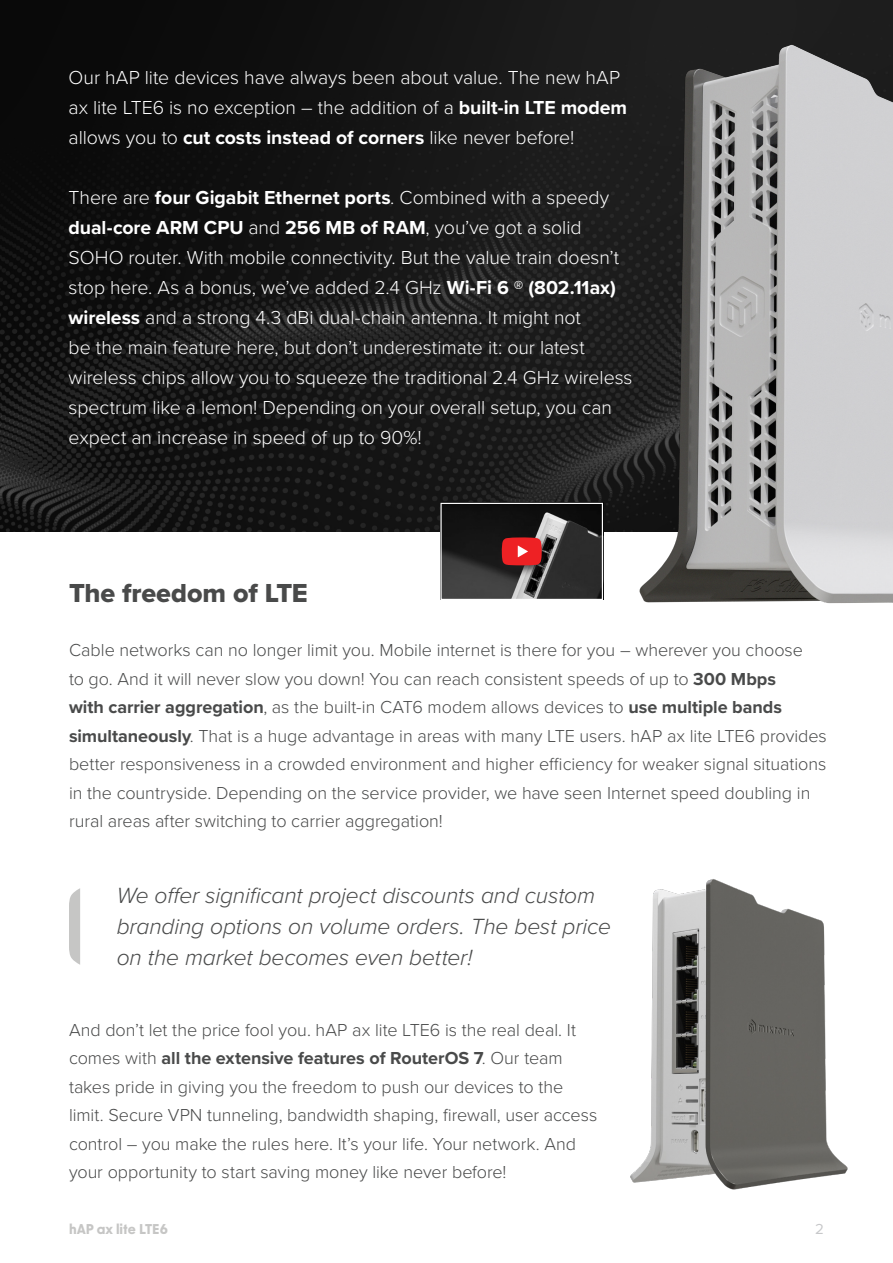
<style>
.page{position:relative;width:893px;height:1263px;background:#fff}
.page>*{position:absolute;margin:0;border:0;box-sizing:border-box;transform-origin:0 0}
.Teksts{font:27px "Proxima Nova Extrabld";letter-spacing:-.005em;color:#494a4a}
.Teksts-2{font:italic 300 22.8px/30.9px "Proxima Nova";letter-spacing:-.005em;color:#494a4a}
.Teksts-3{font:300 19.5px/30px "Proxima Nova";letter-spacing:-.005em;color:#fff}
.Teksts-4{font:300 18px/28.5px "Proxima Nova";letter-spacing:-.005em;color:#494a4a}
.t1{font:15px "Proxima Nova";color:#c7c8ca}
.t2{font:700 13.5px "New Order";color:#c6c6c5}
.s1{font-weight:700}
</style>
<div class="page">
<img style="left:0;top:0;width:893px;height:531px">
<svg style="left:69px;top:888px;width:11px;height:77px"></svg>
<svg style="left:440px;top:502px;width:164px;height:98px"></svg>
<img style="left:630px;top:879px;width:218px;height:311px">
<img style="left:629px;top:36px;width:264px;height:568px">
<p class="Teksts-3" style="left:69px;top:62px;width:560px">Our hAP lite devices have always been about value. The new hAP ax lite LTE6 is no exception – the addition of a <span class="s1">built-in LTE modem </span>allows you to <span class="s1">cut costs instead of corners</span> like never before!</p>
<p class="Teksts-3" style="left:69px;top:182px;width:565px">There are <span class="s1">four Gigabit Ethernet ports</span>. Combined with a speedy <span class="s1">dual-core ARM CPU</span> and <span class="s1">256 MB of RAM</span>, you’ve got a solid SOHO router. With mobile connectivity. But the value train doesn’t stop here. As a bonus, we’ve added 2.4 GHz <span class="s1">Wi-Fi 6 ® (802.11ax) wireless</span> and a strong 4.3 dBi dual-chain antenna. It might not<br>be the main feature here, but don’t underestimate it: our latest wireless chips allow you to squeeze the traditional 2.4 GHz wireless spectrum like a lemon! Depending on your overall setup, you can expect an increase in speed of up to 90%!</p>
<p class="Teksts" style="left:69px;top:573px;width:240px">The freedom of LTE</p>
<p class="Teksts-4" style="left:69px;top:635px;width:759px">Cable networks can no longer limit you. Mobile internet is there for you – wherever you choose<br>to go. And it will never slow you down! You can reach consistent speeds of up to <span class="s1">300 Mbps<br>with carrier aggregation</span>, as the built-in CAT6 modem allows devices to <span class="s1">use multiple bands simultaneously</span>. That is a huge advantage in areas with many LTE users. hAP ax lite LTE6 provides better responsiveness in a crowded environment and higher efficiency for weaker signal situations in the countryside. Depending on the service provider, we have seen Internet speed doubling in rural areas after switching to carrier aggregation!</p>
<p class="Teksts-2" style="left:117px;top:879px;width:496px">We offer significant project discounts and custom branding options on volume orders. The best price on the market becomes even better!</p>
<p class="Teksts-4" style="left:69px;top:1015px;width:530px">And don’t let the price fool you. hAP ax lite LTE6 is the real deal. It comes with <span class="s1">all the extensive features of RouterOS 7</span>. Our team takes pride in giving you the freedom to push our devices to the limit. Secure VPN tunneling, bandwidth shaping, firewall, user access control – you make the rules here. It’s your life. Your network. And your opportunity to start saving money like never before!</p>
<p class="t2" style="left:69px;top:1220px;width:100px">hAP ax lite LTE6</p>
<p class="t1" style="left:815px;top:1218px;width:10px">2</p>
</div>
